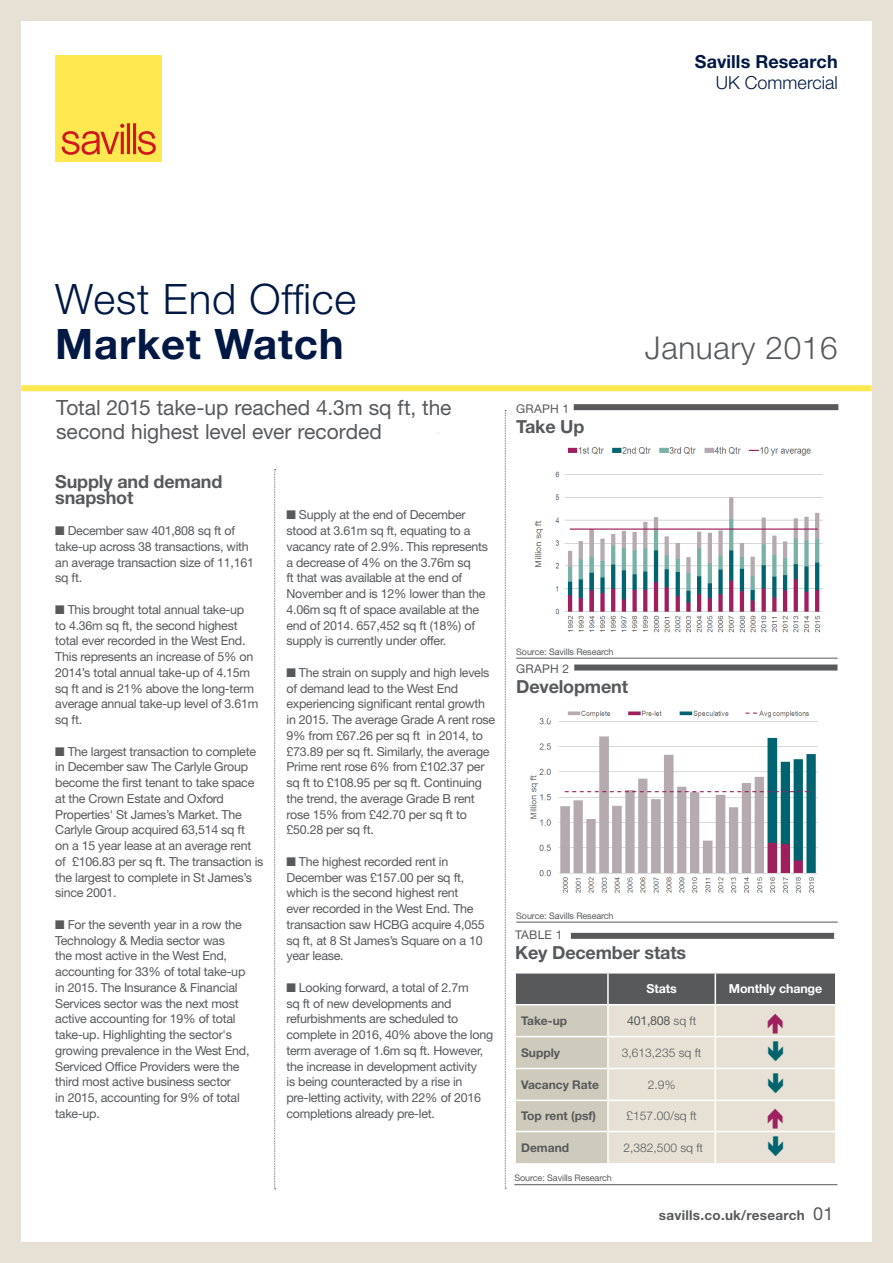
<style>
.page{position:relative;width:893px;height:1263px;background:#e7e1d5}
.page>*{position:absolute;margin:0;border:0;box-sizing:border-box;transform-origin:0 0}
.t1{font:300 42px "Helvetica Neue LT Std";letter-spacing:.02em;color:#001844}
.t2{font:700 42px "Helvetica Neue LT Std";letter-spacing:.02em;color:#001844}
.t3{font:300 31.5px "Helvetica Neue LT Std";letter-spacing:.02em;color:#58595b}
.t4{font:21px/24px "Helvetica Neue LT Std";letter-spacing:-.005em;color:#58595b}
.t5{font:700 18px/15.8px "Helvetica Neue LT Std";letter-spacing:-.01em;color:#58595b}
.t6{font:700 18px "Helvetica Neue LT Std";letter-spacing:.005em;color:#001844}
.t7{font:300 18px "Helvetica Neue LT Std";color:#001844}
.t8{font:700 13.5px "Helvetica Neue LT Std";letter-spacing:.02em;color:#58595b}
.t9{font:12.45px/15.8px "Helvetica Neue LT Std";letter-spacing:-.02em;color:#58595b}
.t10{font:700 12.45px "Helvetica Neue LT Std";letter-spacing:-.01em;color:#fff}
.t11{font:700 12px "Helvetica Neue LT Std";color:#58595b}
.t12{font:300 12px "Helvetica Neue LT Std";color:#58595b}
.t13{font:12px "Helvetica Neue LT Std";letter-spacing:.02em;color:#58595b}
.t14{font:9px "Helvetica Neue LT Std";letter-spacing:-.01em;color:#58595b}
.s1{font-weight:300;font-size:12px}
.s2{font-weight:400;font-size:18px}
</style>
<div class="page">
<div style="left:21px;top:21px;width:851px;height:1221px;background:#fff"></div>
<div style="left:55px;top:55px;width:107px;height:107px;background:#ffe850"></div>
<svg style="left:62px;top:123px;width:94px;height:32px"></svg>
<div style="left:21px;top:385px;width:851px;height:6px;background:#ffe850"></div>
<svg style="left:274px;top:469px;width:2px;height:720px"></svg>
<svg style="left:505px;top:410px;width:1px;height:779px"></svg>
<hr style="left:516px;top:658px;width:322px;height:1px;background:#58595b">
<hr style="left:514px;top:1184px;width:323px;height:1px;background:#58595b">
<img style="left:535px;top:447px;width:288px;height:186px">
<div style="left:574px;top:404px;width:264px;height:6px;background:#58595b"></div>
<hr style="left:516px;top:922px;width:322px;height:1px;background:#58595b">
<div style="left:574px;top:664px;width:263px;height:6px;background:#58595b"></div>
<div style="left:571px;top:933px;width:263px;height:6px;background:#58595b"></div>
<img style="left:530px;top:710px;width:288px;height:183px">
<svg style="left:515px;top:973px;width:321px;height:191px;background:#ccc8be"></svg>
<h3 class="t6" style="left:695px;top:51px;width:144px">Savills Research</h3>
<h3 class="t7" style="left:716px;top:72px;width:123px">UK Commercial</h3>
<h1 class="t1" style="left:55px;top:274px;width:303px">West End Office</h1>
<h1 class="t2" style="left:55px;top:318px;width:290px">Market Watch</h1>
<h2 class="t3" style="left:645px;top:329px;width:194px">January 2016</h2>
<h3 class="t4" style="left:56px;top:395px;width:397px">Total 2015 take-up reached 4.3m sq ft, the second highest level ever recorded</h3>
<h3 class="t5" style="left:55px;top:473px;width:169px">Supply and demand snapshot</h3>
<p class="t9" style="left:55px;top:523px;width:200px">■ December saw 401,808 sq ft of take-up across 38 transactions, with an average transaction size of 11,161 sq ft.</p>
<p class="t9" style="left:55px;top:601px;width:205px">■ This brought total annual take-up<br>to 4.36m sq ft, the second highest total ever recorded in the West End.<br>This represents an increase of 5% on<br>2014’s total annual take-up of 4.15m sq ft and is 21% above the long-term average annual take-up level of 3.61m sq ft.</p>
<p class="t9" style="left:55px;top:743px;width:210px">■ The largest transaction to complete in December saw The Carlyle Group become the first tenant to take space at the Crown Estate and Oxford<br>Properties' St James’s Market. The<br>Carlyle Group acquired 63,514 sq ft<br>on a 15 year lease at an average rent of £106.83 per sq ft. The transaction is the largest to complete in St James’s since 2001.</p>
<p class="t9" style="left:55px;top:916px;width:196px">■ For the seventh year in a row the<br>Technology &amp; Media sector was<br>the most active in the West End, accounting for 33% of total take-up in 2015. The Insurance &amp; Financial<br>Services sector was the next most active accounting for 19% of total take-up. Highlighting the sector's growing prevalence in the West End,<br>Serviced Office Providers were the third most active business sector<br>in 2015, accounting for 9% of total take-up.</p>
<p class="t9" style="left:286px;top:507px;width:203px">■ Supply at the end of December stood at 3.61m sq ft, equating to a vacancy rate of 2.9%. This represents a decrease of 4% on the 3.76m sq<br>ft that was available at the end of November and is 12% lower than the 4.06m sq ft of space available at the end of 2014. 657,452 sq ft (18%) of supply is currently under offer.</p>
<p class="t9" style="left:286px;top:664px;width:210px">■ The strain on supply and high levels of demand lead to the West End experiencing significant rental growth in 2015. The average Grade A rent rose 9% from £67.26 per sq ft in 2014, to £73.89 per sq ft. Similarly, the average Prime rent rose 6% from £102.37 per sq ft to £108.95 per sq ft. Continuing the trend, the average Grade B rent rose 15% from £42.70 per sq ft to £50.28 per sq ft.</p>
<p class="t9" style="left:286px;top:853px;width:200px">■ The highest recorded rent in<br>December was £157.00 per sq ft, which is the second highest rent<br>ever recorded in the West End. The transaction saw HCBG acquire 4,055 sq ft, at 8 St James’s Square on a 10 year lease.</p>
<p class="t9" style="left:286px;top:979px;width:208px">■ Looking forward, a total of 2.7m<br>sq ft of new developments and refurbishments are scheduled to complete in 2016, 40% above the long term average of 1.6m sq ft. However, the increase in development activity<br>is being counteracted by a rise in pre-letting activity, with 22% of 2016 completions already pre-let.</p>
<p class="t13" style="left:516px;top:401px;width:54px">GRAPH 1</p>
<h3 class="t5" style="left:516px;top:418px;width:70px">Take Up</h3>
<p class="t14" style="left:516px;top:646px;width:99px">Source: Savills Research</p>
<p class="t13" style="left:516px;top:662px;width:54px">GRAPH 2</p>
<h3 class="t5" style="left:516px;top:679px;width:113px">Development</h3>
<p class="t14" style="left:516px;top:910px;width:99px">Source: Savills Research</p>
<p class="t13" style="left:515px;top:928px;width:49px">TABLE 1</p>
<h3 class="t5" style="left:515px;top:944px;width:172px">Key December stats</h3>
<p class="t10" style="left:647px;top:981px;width:32px">Stats</p>
<p class="t10" style="left:729px;top:981px;width:95px">Monthly change</p>
<p class="t11" style="left:521px;top:1013px;width:47px">Take-up</p>
<p class="t9" style="left:627px;top:1013px;width:71px">401,808 <span class="s1">sq ft</span></p>
<p class="t11" style="left:521px;top:1045px;width:40px">Supply</p>
<p class="t12" style="left:622px;top:1045px;width:81px">3,613,235 sq ft</p>
<p class="t11" style="left:521px;top:1077px;width:79px">Vacancy Rate</p>
<p class="t12" style="left:648px;top:1077px;width:29px">2.9%</p>
<p class="t11" style="left:521px;top:1108px;width:76px">Top rent (psf)</p>
<p class="t12" style="left:627px;top:1108px;width:72px">£157.00/sq ft</p>
<p class="t11" style="left:521px;top:1140px;width:49px">Demand</p>
<p class="t12" style="left:624px;top:1140px;width:81px">2,382,500 sq ft</p>
<p class="t14" style="left:514px;top:1173px;width:99px">Source: Savills Research</p>
<p class="t8" style="left:659px;top:1207px;width:176px">savills.co.uk/research <span class="s2">01</span></p>
</div>
